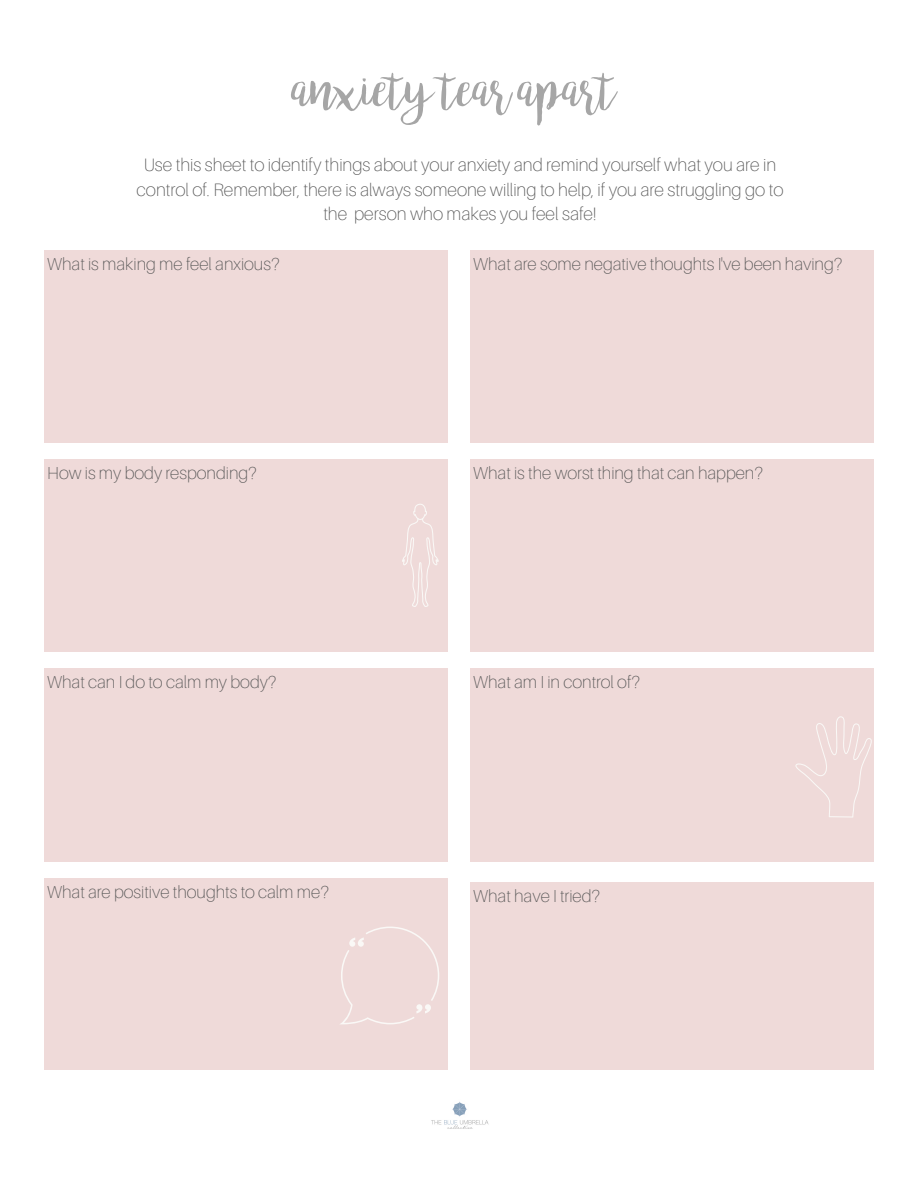
<style>
.page{position:relative;width:918px;height:1188px;background:#fff}
.page>*{position:absolute;margin:0;border:0;box-sizing:border-box;transform-origin:0 0}
.t1{font:54px "bromello";color:#a6a6a6}
.t2{font:100 18px/24.8px "Aileron";color:#545454;text-align:center}
.t3{font:100 17.4px "Aileron";color:#545454}
</style>
<div class="page">
<div style="left:44px;top:459px;width:404px;height:193px;background:#efdad9"></div>
<div style="left:470px;top:668px;width:404px;height:194px;background:#efdad9"></div>
<div style="left:470px;top:882px;width:404px;height:188px;background:#efdad9"></div>
<div style="left:44px;top:668px;width:404px;height:194px;background:#efdad9"></div>
<div style="left:44px;top:879px;width:404px;height:191px;background:#efdad9"></div>
<div style="left:470px;top:251px;width:404px;height:192px;background:#efdad9"></div>
<div style="left:44px;top:251px;width:404px;height:192px;background:#efdad9"></div>
<div style="left:470px;top:459px;width:404px;height:193px;background:#efdad9"></div>
<img style="left:431px;top:1101px;width:58px;height:28px">
<svg style="left:340px;top:927px;width:99px;height:97px"></svg>
<svg style="left:795px;top:716px;width:77px;height:102px"></svg>
<svg style="left:402px;top:504px;width:37px;height:103px"></svg>
<h1 class="t1" style="left:293px;top:67px;width:325px">anxiety tearapart</h1>
<p class="t2" style="left:137px;top:152px;width:648px">Use this sheet to identify things about your anxiety and remind yourself what you are in control of. Remember, there is always someone willing to help, if you are struggling go to the person who makes you feel safe!</p>
<p class="t3" style="left:47px;top:253px;width:234px">What is making me feel anxious?</p>
<p class="t3" style="left:473px;top:253px;width:371px">What are some negative thoughts I've been having?</p>
<p class="t3" style="left:47px;top:462px;width:211px">How is my body responding?</p>
<p class="t3" style="left:473px;top:462px;width:292px">What is the worst thing that can happen?</p>
<p class="t3" style="left:47px;top:671px;width:231px">What can I do to calm my body?</p>
<p class="t3" style="left:473px;top:671px;width:168px">What am I in control of?</p>
<p class="t3" style="left:47px;top:881px;width:284px">What are positive thoughts to calm me?</p>
<p class="t3" style="left:473px;top:885px;width:129px">What have I tried?</p>
</div>
